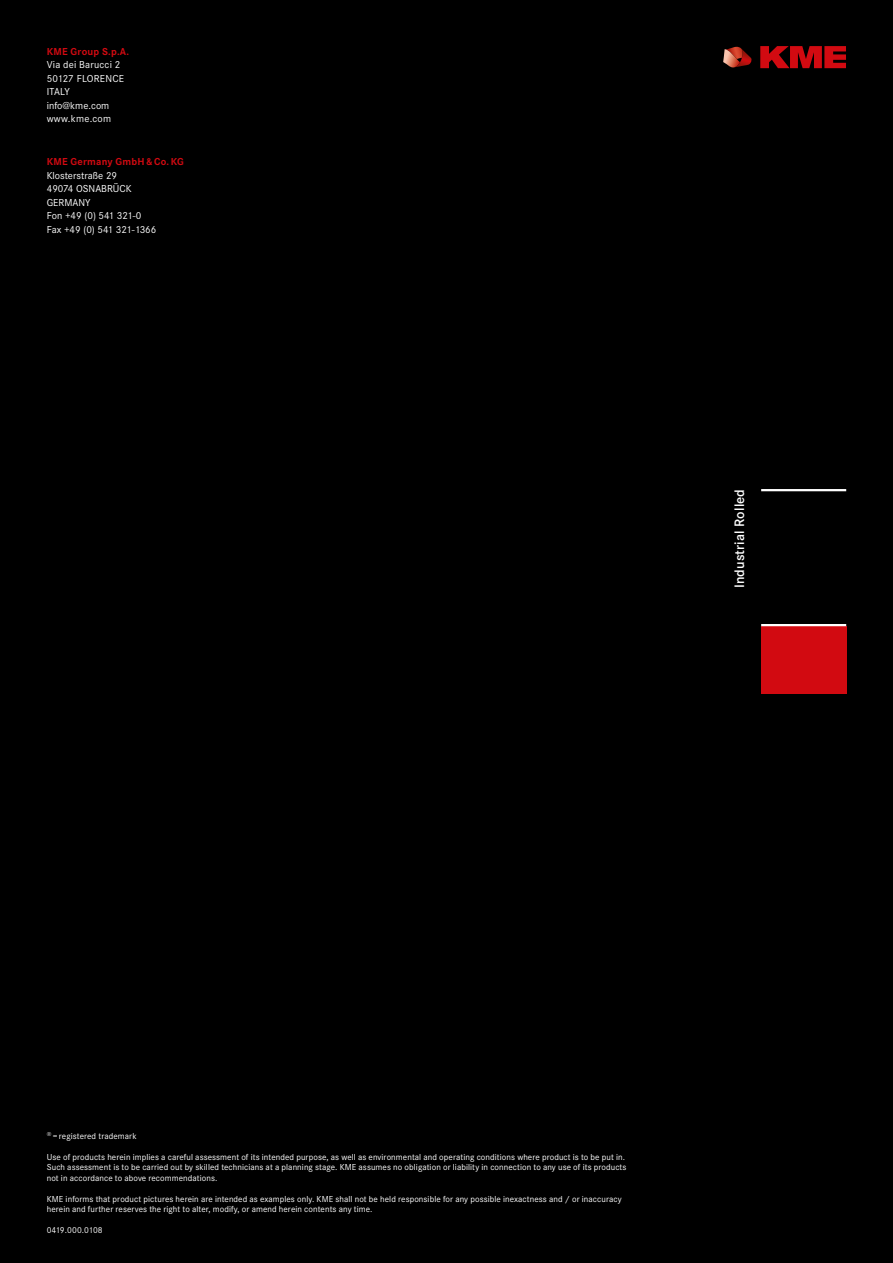
<style>
.page{position:relative;width:893px;height:1263px;background:#000}
.page>*{position:absolute;margin:0;border:0;box-sizing:border-box;transform-origin:0 0}
.t1{font:14.25px "Corporate STOT Dem";letter-spacing:.01em;color:#fff}
.t2{font:10.5px/13.5px "Corporate STOT";color:#fff}
.t3{font:10.5px/13.5px "Corporate STOT";letter-spacing:.02em;color:#fff}
.t4{font:700 10.5px "Corporate STOT";letter-spacing:.02em;color:#d20a11}
.t5{font:9px/10.5px "Corporate STOT";letter-spacing:.01em;color:#fff}
.t6{font:9px "Corporate STOT";letter-spacing:-.01em;color:#fff}
</style>
<div class="page">
<div style="left:761px;top:625px;width:85px;height:68px;background:#d20a11"></div>
<hr style="left:761px;top:624px;width:85px;height:2px;background:#fff">
<hr style="left:761px;top:489px;width:85px;height:2px;background:#fff">
<svg style="left:723px;top:47px;width:29px;height:20px"></svg>
<svg style="left:760px;top:46px;width:86px;height:22px"></svg>
<p class="t4" style="left:47px;top:45px;width:84px">KME Group S.p.A.</p>
<p class="t3" style="left:47px;top:58px;width:79px">Via dei Barucci 2<br>50127 FLORENCE<br>ITALY info@kme.com www.kme.com</p>
<p class="t4" style="left:47px;top:156px;width:139px">KME Germany GmbH&amp; Co. KG</p>
<p class="t2" style="left:47px;top:169px;width:111px">Klosterstraße 29<br>49074 OSNABRÜCK<br>GERMANY<br>Fon +49 (0) 541 321-0<br>Fax +49 (0) 541 321-1366</p>
<h1 class="t1" style="left:731px;top:588px;width:101px;rotate:-90deg">Industrial Rolled</h1>
<p class="t5" style="left:47px;top:1130px;width:91px"><sup>®</sup> = registered trademark</p>
<p class="t5" style="left:47px;top:1151px;width:581px">Use of products herein implies a careful assessment of its intended purpose, as well as environmental and operating conditions where product is to be put in.<br>Such assessment is to be carried out by skilled technicians at a planning stage. KME assumes no obligation or liability in connection to any use of its products not in accordance to above recommendations.</p>
<p class="t5" style="left:47px;top:1193px;width:576px">KME informs that product pictures herein are intended as examples only. KME shall not be held responsible for any possible inexactness and / or inaccuracy herein and further reserves the right to alter, modify, or amend herein contents any time.</p>
<p class="t6" style="left:47px;top:1225px;width:57px">0419.000.0108</p>
</div>
